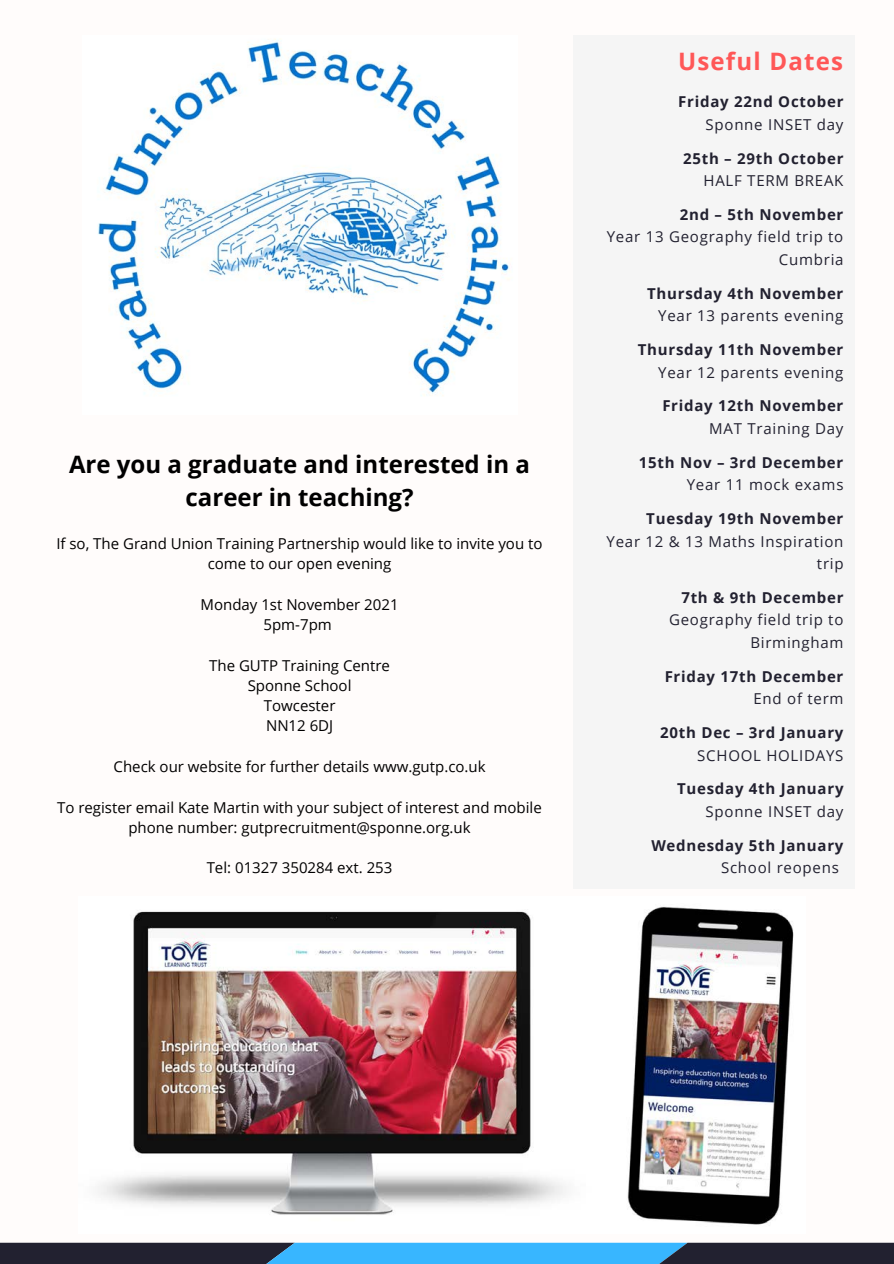
<style>
.page{position:relative;width:894px;height:1264px;background:#fff}
.page>*{position:absolute;margin:0;border:0;box-sizing:border-box;transform-origin:0 0}
.t1{font:700 24px/32.7px "Open Sans";color:#000;text-align:center}
.t2{font:700 24px "Open Sans";letter-spacing:.05em;color:#ff5757}
.t3{font:15px/20.2px "Open Sans";color:#000;text-align:center}
.t4{font:15px/22.5px "Open Sans";letter-spacing:.05em;color:#222130;text-align:right}
.t5{font:700 15px "Open Sans";letter-spacing:.05em;color:#222130}
</style>
<div class="page">
<div style="left:0;top:0;width:893px;height:1263px;background:#fffcfb"></div>
<img style="left:98px;top:906px;width:696px;height:319px">
<svg style="left:0;top:1242px;width:893px;height:21px;background:#33688f"></svg>
<img style="left:98px;top:40px;width:411px;height:356px">
<div style="left:573px;top:35px;width:281px;height:854px;background:#f5f5f5"></div>
<p class="t1" style="left:69px;top:448px;width:462px">Are you a graduate and interested in a career in teaching?</p>
<p class="t3" style="left:56px;top:533px;width:487px">If so, The Grand Union Training Partnership would like to invite you to come to our open evening</p>
<p class="t3" style="left:200px;top:594px;width:199px">Monday 1st November 2021</p>
<p class="t3" style="left:263px;top:614px;width:70px">5pm-7pm</p>
<p class="t3" style="left:209px;top:654px;width:182px">The GUTP Training Centre</p>
<p class="t3" style="left:248px;top:675px;width:105px">Sponne School</p>
<p class="t3" style="left:264px;top:695px;width:73px">Towcester</p>
<p class="t3" style="left:266px;top:715px;width:69px">NN12 6DJ</p>
<p class="t3" style="left:114px;top:756px;width:373px">Check our website for further details www.gutp.co.uk</p>
<p class="t3" style="left:57px;top:796px;width:486px">To register email Kate Martin with your subject of interest and mobile phone number: gutprecruitment@sponne.org.uk</p>
<p class="t3" style="left:207px;top:857px;width:187px">Tel: 01327 350284 ext. 253</p>
<p class="t2" style="left:678px;top:44px;width:166px">Useful Dates</p>
<p class="t5" style="left:678px;top:91px;width:167px">Friday 22nd October</p>
<p class="t4" style="left:705px;top:113px;width:139px">Sponne INSET day</p>
<p class="t5" style="left:683px;top:148px;width:162px">25th – 29th October</p>
<p class="t4" style="left:703px;top:169px;width:141px">HALF TERM BREAK</p>
<p class="t5" style="left:679px;top:204px;width:165px">2nd – 5th November</p>
<p class="t4" style="left:606px;top:225px;width:238px">Year 13 Geography field trip to<br>Cumbria</p>
<p class="t5" style="left:647px;top:283px;width:198px">Thursday 4th November</p>
<p class="t4" style="left:658px;top:304px;width:187px">Year 13 parents evening</p>
<p class="t5" style="left:637px;top:339px;width:207px">Thursday 11th November</p>
<p class="t4" style="left:658px;top:360px;width:187px">Year 12 parents evening</p>
<p class="t5" style="left:662px;top:395px;width:182px">Friday 12th November</p>
<p class="t4" style="left:709px;top:417px;width:136px">MAT Training Day</p>
<p class="t5" style="left:638px;top:452px;width:206px">15th Nov – 3rd December</p>
<p class="t4" style="left:686px;top:473px;width:158px">Year 11 mock exams</p>
<p class="t5" style="left:646px;top:508px;width:198px">Tuesday 19th November</p>
<p class="t4" style="left:606px;top:529px;width:238px">Year 12 &amp; 13 Maths Inspiration trip</p>
<p class="t5" style="left:681px;top:587px;width:163px">7th &amp; 9th December</p>
<p class="t4" style="left:669px;top:608px;width:176px">Geography field trip to<br>Birmingham</p>
<p class="t5" style="left:664px;top:665px;width:180px">Friday 17th December</p>
<p class="t4" style="left:753px;top:687px;width:91px">End of term</p>
<p class="t5" style="left:660px;top:722px;width:185px">20th Dec – 3rd January</p>
<p class="t4" style="left:697px;top:743px;width:148px">SCHOOL HOLIDAYS</p>
<p class="t5" style="left:676px;top:778px;width:168px">Tuesday 4th January</p>
<p class="t4" style="left:705px;top:800px;width:139px">Sponne INSET day</p>
<p class="t5" style="left:651px;top:834px;width:193px">Wednesday 5th January</p>
<p class="t4" style="left:720px;top:856px;width:119px">School reopens</p>
</div>
